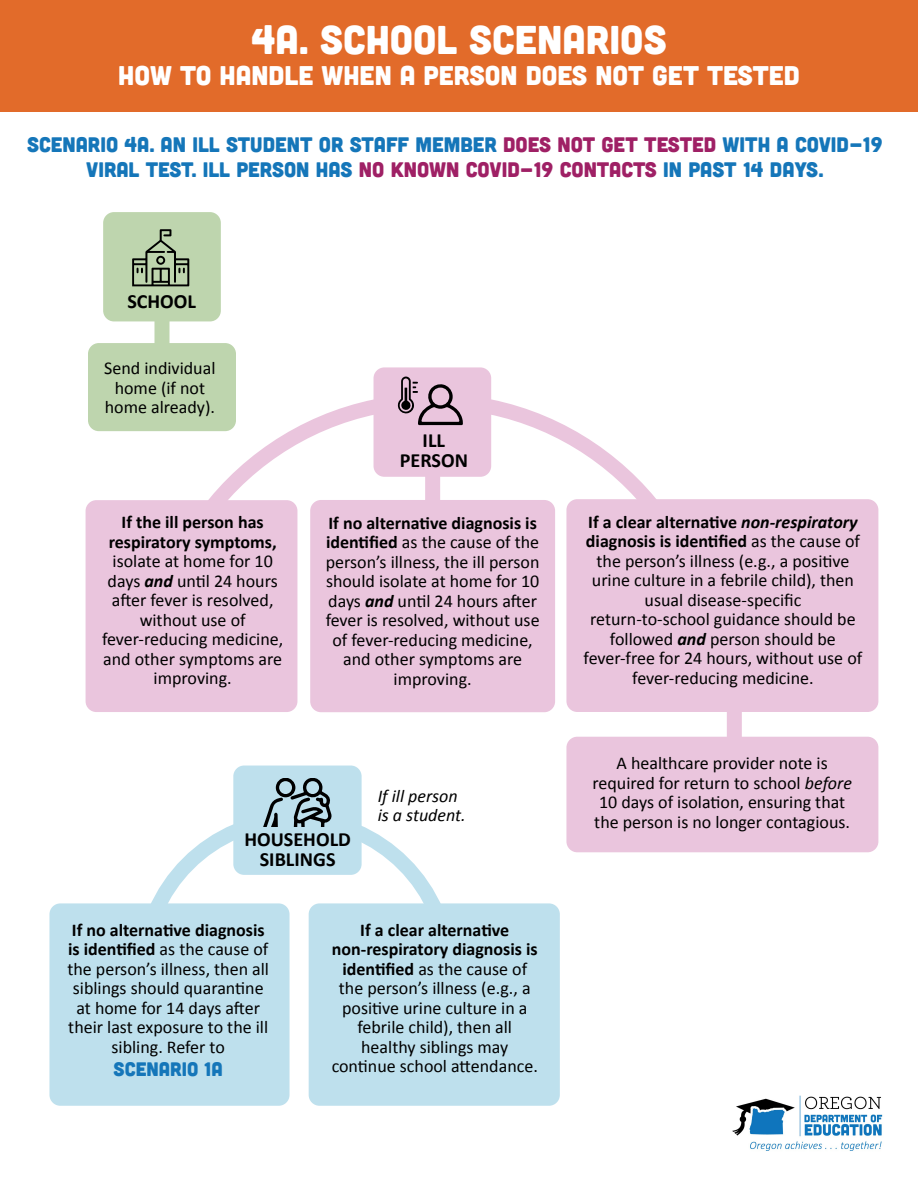
<style>
.page{position:relative;width:918px;height:1188px;background:#fff}
.page>*{position:absolute;margin:0;border:0;box-sizing:border-box;transform-origin:0 0}
.t1{font:40.2px "Cubano";color:#fff}
.t2{font:27px "Cubano";color:#fff}
.t3{font:21px/25.2px "Cubano";color:#1576b9;text-align:center}
.t4{font:700 20.1px/20.1px "Calibri";color:#000;text-align:center}
.t5{font:19.5px "Cubano";color:#1576b9}
.t6{font:18px/19.5px "Calibri";color:#000;text-align:center}
.t7{font:700 18px/19.5px "Calibri";color:#000;text-align:center}
.t8{font:italic 18px/19.5px "Calibri";color:#000}
.s1{color:#9f2065}
.s2{font-weight:700;font-style:italic}
.s3{font-weight:700}
.s4{font-style:italic}
</style>
<div class="page">
<svg style="left:136px;top:386px;width:520px;height:312px"></svg>
<div style="left:0;top:0;width:918px;height:112px;background:#e26b2a"></div>
<img style="left:732px;top:1095px;width:151px;height:56px">
<div style="left:425px;top:426px;width:15px;height:233px;background:#eac5dd"></div>
<div style="left:727px;top:669px;width:15px;height:105px;background:#eac5dd"></div>
<div style="left:155px;top:287px;width:15px;height:116px;background:#bed5ae"></div>
<div style="left:103px;top:212px;width:118px;height:109px;background:#bed5ae;border-radius:11px"></div>
<svg style="left:132px;top:229px;width:57px;height:57px"></svg>
<div style="left:88px;top:343px;width:148px;height:88px;background:#bed5ae;border-radius:11px"></div>
<div style="left:566px;top:737px;width:312px;height:115px;background:#eac5dd;border-radius:11px"></div>
<div style="left:374px;top:367px;width:117px;height:110px;background:#eac5dd;border-radius:11px"></div>
<svg style="left:397px;top:376px;width:66px;height:49px"></svg>
<div style="left:86px;top:500px;width:211px;height:212px;background:#eac5dd;border-radius:11px"></div>
<div style="left:310px;top:500px;width:245px;height:212px;background:#eac5dd;border-radius:11px"></div>
<div style="left:566px;top:499px;width:312px;height:213px;background:#eac5dd;border-radius:11px"></div>
<svg style="left:151px;top:824px;width:290px;height:163px"></svg>
<div style="left:49px;top:903px;width:241px;height:203px;background:#bee0ed;border-radius:11px"></div>
<div style="left:309px;top:903px;width:251px;height:203px;background:#bee0ed;border-radius:11px"></div>
<div style="left:233px;top:766px;width:129px;height:109px;background:#bee0ed;border-radius:11px"></div>
<svg style="left:263px;top:778px;width:69px;height:48px"></svg>
<h1 class="t1" style="left:251px;top:14px;width:417px">4A. SCHOOL SCENARIOS</h1>
<h2 class="t2" style="left:118px;top:58px;width:683px">HOW TO HANDLE WHEN A PERSON DOES NOT GET TESTED</h2>
<p class="t3" style="left:27px;top:131px;width:857px">SCENARIO 4A. AN ILL STUDENT OR STAFF MEMBER <span class="s1">DOES NOT GET TESTED</span> WITH A COVID-19<br>VIRAL TEST. ILL PERSON HAS <span class="s1">NO KNOWN COVID-19 CONTACTS</span> IN PAST 14 DAYS.</p>
<p class="t4" style="left:127px;top:291px;width:70px">SCHOOL</p>
<p class="t6" style="left:104px;top:358px;width:113px">Send individual home (if not home already).</p>
<p class="t7" style="left:109px;top:513px;width:169px">If the ill person has respiratory symptoms,</p>
<p class="t6" style="left:102px;top:552px;width:183px">isolate at home for 10 days <span class="s2">and</span> until 24 hours after fever is resolved, without use of fever-reducing medicine, and other symptoms are improving.</p>
<p class="t4" style="left:400px;top:430px;width:70px">ILL<br>PERSON</p>
<p class="t6" style="left:326px;top:513px;width:215px"><span class="s3">If no alternative diagnosis is identified</span> as the cause of the person’s illness, the ill person should isolate at home for 10 days <span class="s2">and</span> until 24 hours after fever is resolved, without use of fever-reducing medicine, and other symptoms are improving.</p>
<p class="t6" style="left:584px;top:512px;width:280px"><span class="s3">If a clear alternative</span> <span class="s2">non-respiratory </span><span class="s3">diagnosis is identified</span> as the cause of the person’s illness (e.g., a positive urine culture in a febrile child), then usual disease-specific return-to-school guidance should be followed <span class="s2">and</span> person should be fever-free for 24 hours, without use of fever-reducing medicine.</p>
<p class="t4" style="left:244px;top:829px;width:108px">HOUSEHOLD<br>SIBLINGS</p>
<p class="t8" style="left:378px;top:785px;width:90px">If ill person is a student.</p>
<p class="t6" style="left:67px;top:920px;width:203px"><span class="s3">If no alternative diagnosis is identified</span> as the cause of the person’s illness, then all siblings should quarantine at home for 14 days after their last exposure to the ill sibling. Refer to</p>
<p class="t5" style="left:114px;top:1057px;width:111px">SCENARIO 1A</p>
<p class="t6" style="left:332px;top:920px;width:208px"><span class="s3">If a clear alternative non-respiratory diagnosis is identified</span> as the cause of the person’s illness (e.g., a positive urine culture in a febrile child), then all healthy siblings may continue school attendance.</p>
<p class="t6" style="left:592px;top:754px;width:261px">A healthcare provider note is required for return to school <span class="s4">before </span>10 days of isolation, ensuring that the person is no longer contagious.</p>
</div>
